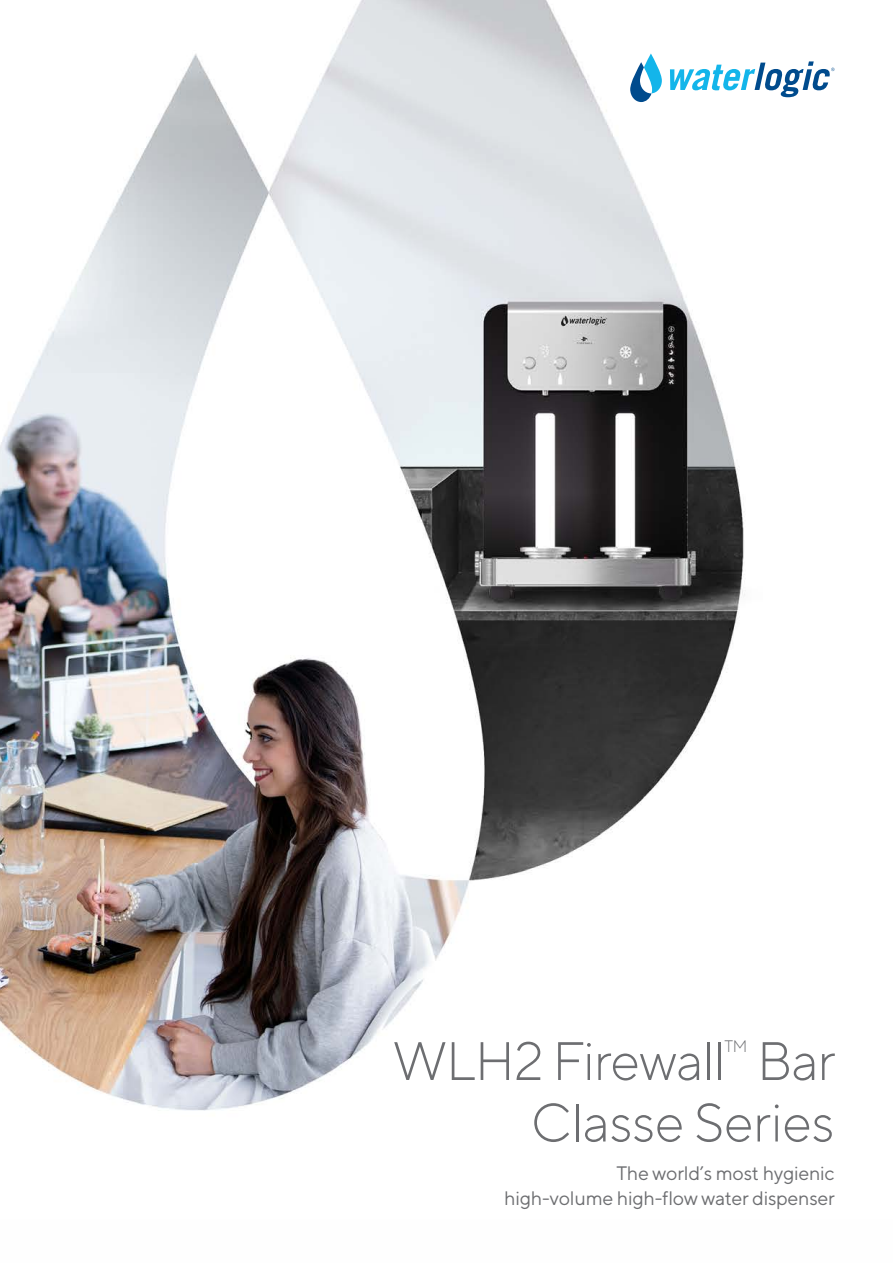
<style>
.page{position:relative;width:893px;height:1263px;background:#fff}
.page>*{position:absolute;margin:0;border:0;box-sizing:border-box;transform-origin:0 0}
.t1{font:300 54px/61.5px "TT Norms Pro";letter-spacing:-.02em;color:#6d6e71;text-align:right}
.t2{font:19.5px/25.5px "TT Norms Pro";letter-spacing:-.01em;color:#6d6e71;text-align:right}
.t3{font:300 16.65px "TT Norms Pro";color:#6d6e71;scale:.95 1}
</style>
<div class="page">
<img style="left:0;top:0;width:835px;height:1111px">
<svg style="left:630px;top:54px;width:32px;height:48px"></svg>
<svg style="left:670px;top:61px;width:164px;height:36px"></svg>
<h1 class="t1" style="left:393px;top:1026px;width:334px">WLH2 Firewall</h1>
<p class="t3" style="left:724px;top:1035px;width:26px">TM</p>
<h1 class="t1" style="left:531px;top:1026px;width:306px">Bar<br>Classe Series</h1>
<p class="t2" style="left:504px;top:1158px;width:332px">The world’s most hygienic high-volume high-flow water dispenser</p>
</div>
